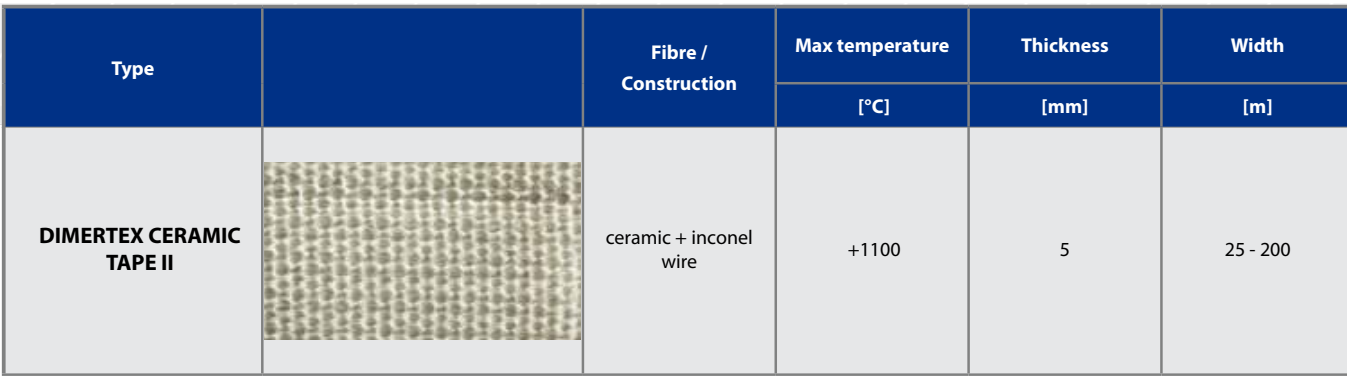
<style>
.page{position:relative;width:1347px;height:383px;background:#fff}
.page>*{position:absolute;margin:0;border:0;box-sizing:border-box;transform-origin:0 0}
.t1{font:700 22.5px/27px "Myriad Pro";color:#000;text-align:center}
.t2{font:700 20px/31px "Myriad Pro";color:#fff;text-align:center}
.t3{font:20px/24px "Myriad Pro";color:#000;text-align:center}
</style>
<div class="page">
<div style="left:6px;top:8px;width:1340px;height:119px;background:#003186"></div>
<hr style="left:2px;top:5px;width:260px;height:3px;background:#808181">
<svg style="left:2px;top:8px;width:4px;height:75px"></svg>
<hr style="left:262px;top:5px;width:321px;height:3px;background:#808181">
<hr style="left:583px;top:5px;width:192px;height:3px;background:#808181">
<hr style="left:775px;top:5px;width:193px;height:3px;background:#808181">
<hr style="left:968px;top:5px;width:193px;height:3px;background:#808181">
<hr style="left:1161px;top:5px;width:185px;height:3px;background:#808181">
<svg style="left:2px;top:83px;width:4px;height:45px"></svg>
<hr style="left:261px;top:8px;width:2px;height:75px;background:#808181">
<hr style="left:581px;top:8px;width:3px;height:75px;background:#808181">
<hr style="left:774px;top:8px;width:3px;height:74px;background:#808181">
<hr style="left:967px;top:8px;width:2px;height:74px;background:#808181">
<hr style="left:1160px;top:8px;width:2px;height:74px;background:#808181">
<hr style="left:261px;top:83px;width:2px;height:44px;background:#808181">
<hr style="left:581px;top:83px;width:3px;height:44px;background:#808181">
<hr style="left:774px;top:82px;width:194px;height:2px;background:#808181">
<hr style="left:774px;top:84px;width:3px;height:43px;background:#808181">
<hr style="left:968px;top:82px;width:193px;height:2px;background:#808181">
<hr style="left:967px;top:84px;width:2px;height:43px;background:#808181">
<hr style="left:1161px;top:82px;width:185px;height:2px;background:#808181">
<hr style="left:1160px;top:84px;width:2px;height:43px;background:#808181">
<hr style="left:6px;top:127px;width:256px;height:1px;background:#808181">
<hr style="left:262px;top:127px;width:321px;height:1px;background:#808181">
<hr style="left:583px;top:127px;width:192px;height:1px;background:#808181">
<hr style="left:775px;top:127px;width:193px;height:1px;background:#808181">
<hr style="left:968px;top:127px;width:193px;height:1px;background:#808181">
<hr style="left:1161px;top:127px;width:185px;height:1px;background:#808181">
<div style="left:6px;top:128px;width:1340px;height:245px;background:#e6e7e8"></div>
<svg style="left:2px;top:128px;width:4px;height:245px"></svg>
<hr style="left:261px;top:128px;width:2px;height:245px;background:#808181">
<hr style="left:581px;top:128px;width:3px;height:245px;background:#808181">
<hr style="left:774px;top:128px;width:3px;height:245px;background:#808181">
<hr style="left:967px;top:128px;width:2px;height:245px;background:#808181">
<hr style="left:1160px;top:128px;width:2px;height:245px;background:#808181">
<hr style="left:2px;top:373px;width:260px;height:3px;background:#808181">
<hr style="left:262px;top:373px;width:321px;height:3px;background:#808181">
<hr style="left:583px;top:373px;width:192px;height:3px;background:#808181">
<hr style="left:775px;top:373px;width:193px;height:3px;background:#808181">
<hr style="left:968px;top:373px;width:193px;height:3px;background:#808181">
<hr style="left:1161px;top:373px;width:185px;height:3px;background:#808181">
<img style="left:264px;top:162px;width:317px;height:177px">
<p class="t2" style="left:111px;top:52px;width:44px">Type</p>
<p class="t2" style="left:621px;top:36px;width:117px">Fibre /<br>Construction</p>
<p class="t2" style="left:795px;top:29px;width:156px">Max temperature</p>
<p class="t2" style="left:1021px;top:29px;width:89px">Thickness</p>
<p class="t2" style="left:1231px;top:29px;width:55px">Width</p>
<p class="t2" style="left:858px;top:90px;width:33px">[°C]</p>
<p class="t2" style="left:1041px;top:90px;width:48px">[mm]</p>
<p class="t2" style="left:1242px;top:90px;width:31px">[m]</p>
<p class="t1" style="left:39px;top:221px;width:203px">DIMERTEX CERAMIC<br>TAPE II</p>
<p class="t3" style="left:606px;top:225px;width:149px">ceramic + inconel wire</p>
<p class="t1" style="left:52px;top:227px;width:177px">DIMERTEX GLASS<br>TAPE I</p>
<p class="t3" style="left:847px;top:237px;width:54px">+1100</p>
<p class="t3" style="left:1059px;top:237px;width:12px">5</p>
<p class="t3" style="left:1224px;top:237px;width:67px">25 - 200</p>
<p class="t3" style="left:658px;top:243px;width:43px">glass</p>
<p class="t3" style="left:850px;top:243px;width:44px">+500</p>
<p class="t3" style="left:1059px;top:243px;width:12px">3</p>
<p class="t3" style="left:1224px;top:243px;width:67px">25 - 200</p>
</div>
